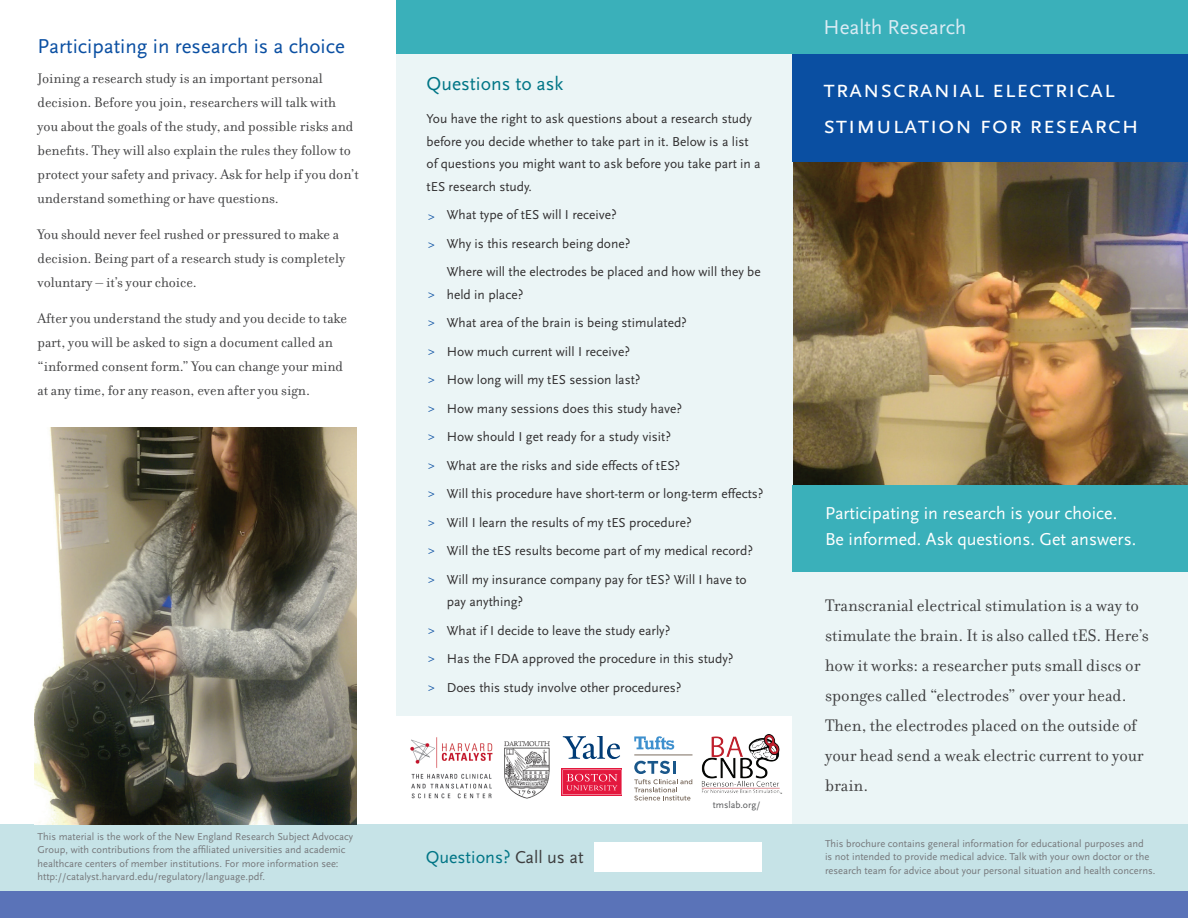
<style>
.page{position:relative;width:1188px;height:918px;background:#fff}
.page>*{position:absolute;margin:0;border:0;box-sizing:border-box;transform-origin:0 0}
.t1{font:25.5px/36px "Scala Sans Caps";letter-spacing:.02em;color:#fff}
.t2{font:21px "Scala Sans";color:#0a4fa2}
.t3{font:21px "Scala Sans";color:#daebf4}
.t4{font:19.5px "Scala Sans";color:#007586}
.t5{font:18px/30px "Filosofia";color:#3e3e3f}
.t6{font:18px/25.5px "Scala Sans";color:#fff}
.t7{font:18px "Scala Sans";color:#007586}
.t8{font:15px/24px "Filosofia";color:#3e3e3f}
.t9{font:13.5px/28.5px "Scala Sans";color:#312f30}
.t10{font:12px "Scala Sans";color:#0a4fa2}
.t11{font:10.5px/13.5px "Scala Sans";color:#76787b}
.t12{font:9.75px "Scala Sans";color:#57585a}
.s1{color:#3e3e3f}
</style>
<div class="page">
<img style="left:794px;top:162px;width:394px;height:323px">
<div style="left:396px;top:54px;width:397px;height:661px;background:#ebf5f6"></div>
<div style="left:793px;top:502px;width:395px;height:388px;background:#ebf5f6"></div>
<div style="left:396px;top:0;width:792px;height:54px;background:#3ab0ba"></div>
<div style="left:0;top:824px;width:1188px;height:72px;background:#c6e3e7"></div>
<div style="left:595px;top:842px;width:167px;height:30px;background:#fff"></div>
<div style="left:793px;top:54px;width:395px;height:108px;background:#0a4fa2"></div>
<div style="left:793px;top:485px;width:395px;height:86px;background:#3ab0ba"></div>
<div style="left:0;top:891px;width:1188px;height:27px;background:#5a73b8"></div>
<svg style="left:563px;top:736px;width:57px;height:23px"></svg>
<img style="left:410px;top:737px;width:83px;height:62px">
<svg style="left:634px;top:761px;width:58px;height:40px"></svg>
<hr style="left:634px;top:755px;width:58px;height:1px;background:#7c6d60">
<svg style="left:634px;top:736px;width:40px;height:14px"></svg>
<svg style="left:562px;top:769px;width:60px;height:27px"></svg>
<svg style="left:563px;top:770px;width:58px;height:25px"></svg>
<img style="left:504px;top:741px;width:46px;height:58px">
<img style="left:35px;top:428px;width:322px;height:396px">
<img style="left:701px;top:734px;width:82px;height:60px">
<h2 class="t2" style="left:38px;top:35px;width:309px">Participating in research is a choice</h2>
<p class="t8" style="left:38px;top:67px;width:323px">Joining a research study is an important personal decision. Before you join, researchers will talk with you about the goals of the study, and possible risks and benefits. They will also explain the rules they follow to protect your safety and privacy. Ask for help if you don’t understand something or have questions.</p>
<p class="t8" style="left:38px;top:223px;width:309px">You should never feel rushed or pressured to make a decision. Being part of a research study is completely voluntary – it’s your choice.</p>
<p class="t8" style="left:38px;top:307px;width:311px">After you understand the study and you decide to take part, you will be asked to sign a document called an “informed consent form.” You can change your mind at any time, for any reason, even after you sign.</p>
<p class="t11" style="left:38px;top:830px;width:317px">This material is the work of the New England Research Subject Advocacy Group, with contributions from the affiliated universities and academic healthcare centers of member institutions. For more information see: http://catalyst.harvard.edu/regulatory/language.pdf.</p>
<h3 class="t4" style="left:427px;top:73px;width:138px">Questions to ask</h3>
<p class="t9" style="left:427px;top:108px;width:336px;line-height:22.5px">You have the right to ask questions about a research study before you decide whether to take part in it. Below is a list of questions you might want to ask before you take part in a tES research study.</p>
<p class="t9" style="left:447px;top:201px;width:315px">What type of tES will I receive?<br>Why is this research being done?<br>Where will the electrodes be placed and how will they be</p>
<p class="t9" style="left:447px;top:281px;width:318px">held in place?<br>What area of the brain is being stimulated?<br>How much current will I receive?<br>How long will my tES session last?<br>How many sessions does this study have?<br>How should I get ready for a study visit?<br>What are the risks and side effects of tES?<br>Will this procedure have short-term or long-term effects?<br>Will I learn the results of my tES procedure?<br>Will the tES results become part of my medical record?<br>Will my insurance company pay for tES? Will I have to</p>
<p class="t9" style="left:447px;top:588px;width:288px">pay anything?<br>What if I decide to leave the study early?<br>Has the FDA approved the procedure in this study?<br>Does this study involve other procedures?</p>
<p class="t10" style="left:428px;top:209px;width:8px">&gt;</p>
<p class="t10" style="left:428px;top:238px;width:8px">&gt;</p>
<p class="t10" style="left:428px;top:287px;width:8px">&gt;</p>
<p class="t10" style="left:428px;top:316px;width:8px">&gt;</p>
<p class="t10" style="left:428px;top:344px;width:8px">&gt;</p>
<p class="t10" style="left:428px;top:373px;width:8px">&gt;</p>
<p class="t10" style="left:428px;top:401px;width:8px">&gt;</p>
<p class="t10" style="left:428px;top:430px;width:8px">&gt;</p>
<p class="t10" style="left:428px;top:458px;width:8px">&gt;</p>
<p class="t10" style="left:428px;top:487px;width:8px">&gt;</p>
<p class="t10" style="left:428px;top:515px;width:8px">&gt;</p>
<p class="t10" style="left:428px;top:544px;width:8px">&gt;</p>
<p class="t10" style="left:428px;top:572px;width:8px">&gt;</p>
<p class="t10" style="left:428px;top:623px;width:8px">&gt;</p>
<p class="t10" style="left:428px;top:652px;width:8px">&gt;</p>
<p class="t10" style="left:428px;top:680px;width:8px">&gt;</p>
<h3 class="t7" style="left:426px;top:847px;width:159px">Questions? <span class="s1">Call us at</span></h3>
<p class="t12" style="left:713px;top:799px;width:49px">tmslab.org/</p>
<h2 class="t3" style="left:824px;top:16px;width:145px">Health Research</h2>
<h1 class="t1" style="left:824px;top:71px;width:317px">transcranial electrical stimulation for research</h1>
<h3 class="t6" style="left:825px;top:501px;width:313px">Participating in research is your choice.<br>Be informed. Ask questions. Get answers.</h3>
<p class="t5" style="left:825px;top:591px;width:325px">Transcranial electrical stimulation is a way to stimulate the brain. It is also called tES. Here’s how it works: a researcher puts small discs or sponges called “electrodes” over your head.<br>Then, the electrodes placed on the outside of your head send a weak electric current to your brain.</p>
<p class="t11" style="left:825px;top:837px;width:332px">This brochure contains general information for educational purposes and<br>is not intended to provide medical advice. Talk with your own doctor or the research team for advice about your personal situation and health concerns.</p>
</div>
